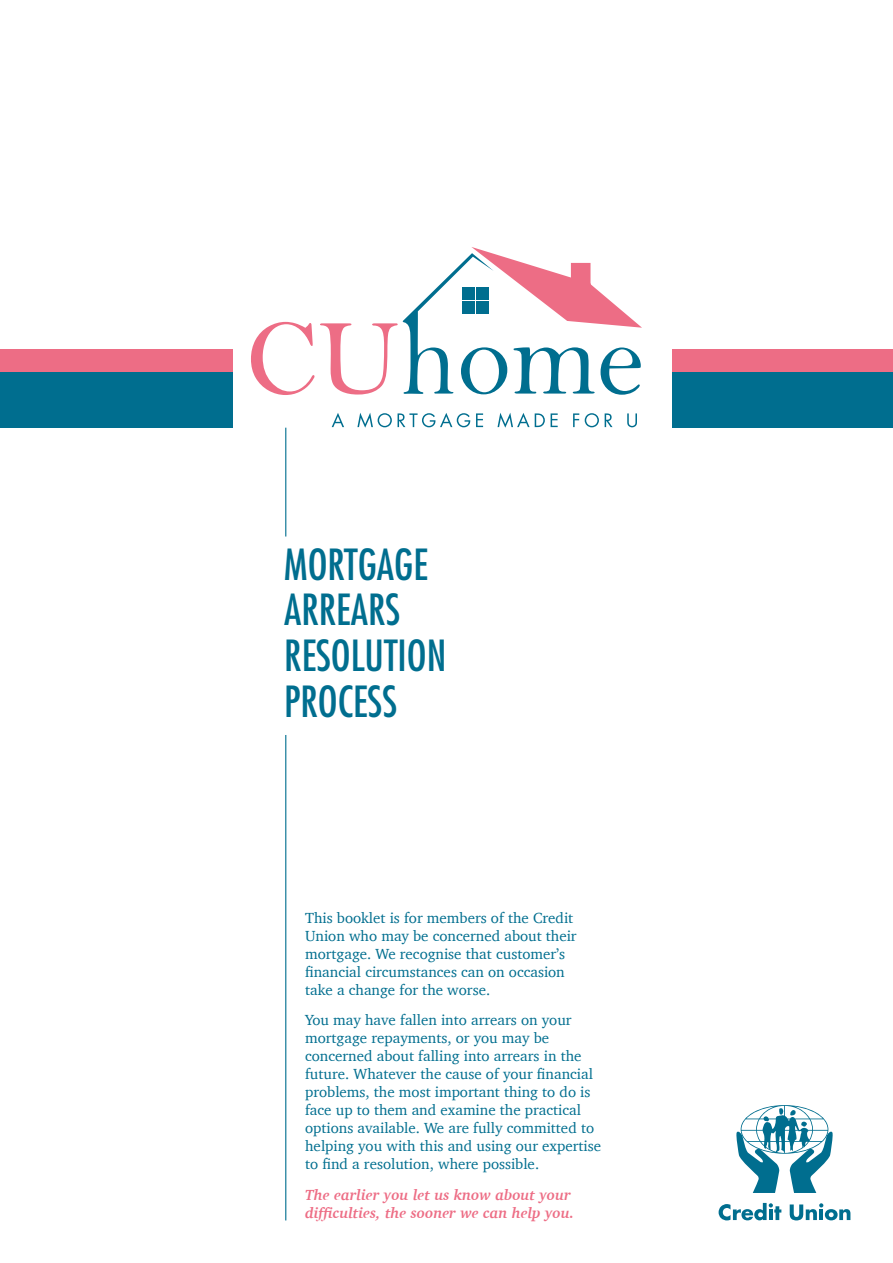
<style>
.page{position:relative;width:893px;height:1263px;background:#fff}
.page>*{position:absolute;margin:0;border:0;box-sizing:border-box;transform-origin:0 0}
.t1{font:condensed 41.7px/45.8px "Futura LT";color:#006e8f}
.t2{font:15px/18px "Charter";color:#006e8f}
.t3{font:italic 700 15px/18px "Charter";color:#ed6d85}
</style>
<div class="page">
<hr style="left:285px;top:428px;width:1px;height:108px;background:#006e8f">
<hr style="left:285px;top:735px;width:1px;height:485px;background:#006e8f">
<svg style="left:251px;top:322px;width:63px;height:73px"></svg>
<svg style="left:332px;top:413px;width:12px;height:14px"></svg>
<svg style="left:357px;top:413px;width:35px;height:15px"></svg>
<svg style="left:398px;top:413px;width:72px;height:14px"></svg>
<svg style="left:476px;top:413px;width:7px;height:14px"></svg>
<svg style="left:497px;top:413px;width:48px;height:15px"></svg>
<svg style="left:551px;top:413px;width:7px;height:14px"></svg>
<svg style="left:573px;top:413px;width:6px;height:14px"></svg>
<svg style="left:585px;top:413px;width:14px;height:14px"></svg>
<svg style="left:605px;top:413px;width:7px;height:14px"></svg>
<svg style="left:627px;top:413px;width:10px;height:14px"></svg>
<svg style="left:320px;top:247px;width:322px;height:148px"></svg>
<div style="left:672px;top:349px;width:221px;height:56px;background:#ed6d85"></div>
<div style="left:0;top:349px;width:233px;height:56px;background:#ed6d85"></div>
<div style="left:672px;top:372px;width:221px;height:56px;background:#006e8f"></div>
<div style="left:0;top:372px;width:233px;height:56px;background:#006e8f"></div>
<svg style="left:719px;top:1203px;width:62px;height:17px"></svg>
<svg style="left:790px;top:1203px;width:60px;height:17px"></svg>
<svg style="left:736px;top:1105px;width:97px;height:88px"></svg>
<p class="t1" style="left:284px;top:541px;width:164px">MORTGAGE<br>ARREARS<br>RESOLUTION<br>PROCESS</p>
<p class="t2" style="left:305px;top:908px;width:273px">This booklet is for members of the Credit Union who may be concerned about their mortgage. We recognise that customer’s financial circumstances can on occasion take a change for the worse.</p>
<p class="t2" style="left:305px;top:1011px;width:297px">You may have fallen into arrears on your mortgage repayments, or you may be concerned about falling into arrears in the future. Whatever the cause of your financial problems, the most important thing to do is face up to them and examine the practical options available. We are fully committed to helping you with this and using our expertise to find a resolution, where possible.</p>
<p class="t3" style="left:305px;top:1186px;width:271px">The earlier you let us know about your difficulties, the sooner we can help you.</p>
</div>
